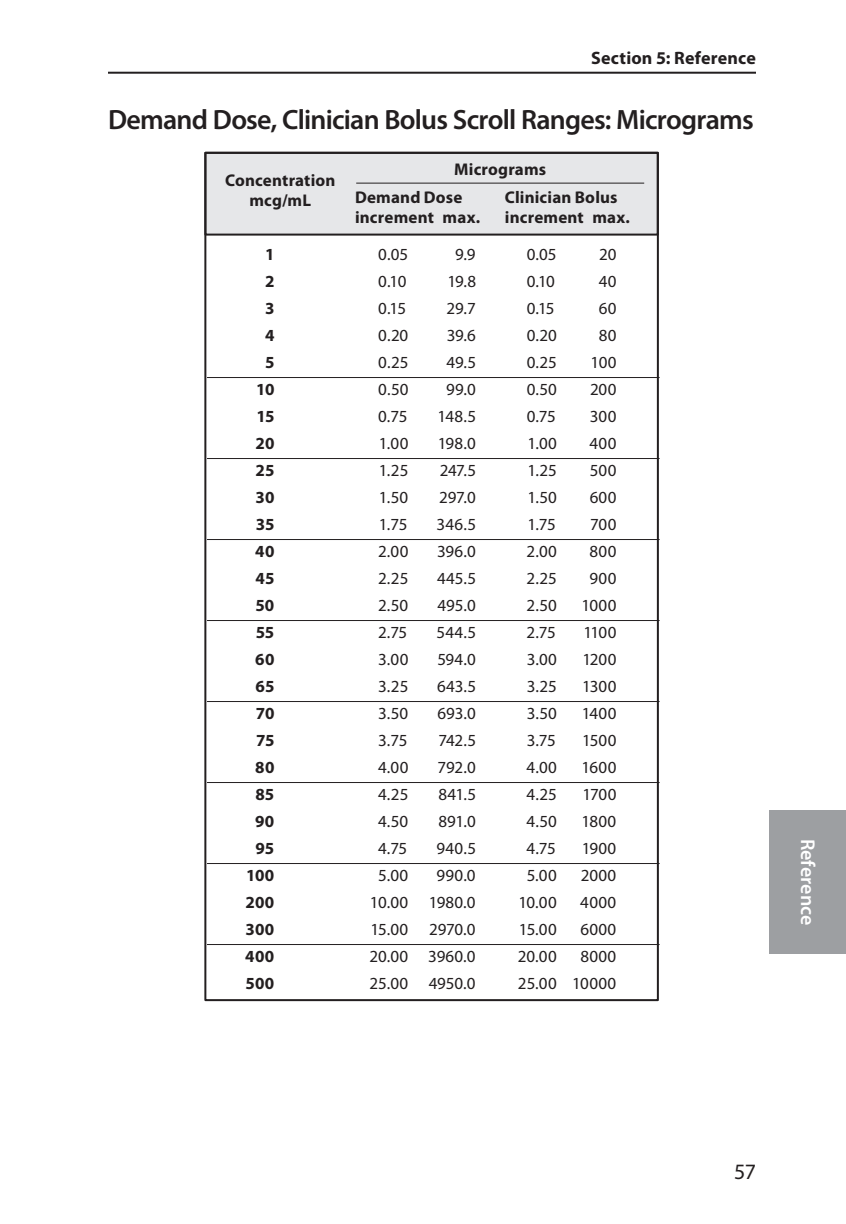
<style>
.page{position:relative;width:846px;height:1224px;background:#fff}
.page>*{position:absolute;margin:0;border:0;box-sizing:border-box;transform-origin:0 0}
.Head_2_next_col{font:600 28px "Myriad Pro";letter-spacing:-.025em;color:#231f20}
.t1{font:22px "Myriad Pro";color:#231f20}
.t2{font:600 20px "Myriad Pro";color:#fff}
.t3{font:700 18px "Myriad Pro";letter-spacing:.01em;color:#231f20}
.t4{font:17px "Myriad Pro";letter-spacing:.005em;color:#231f20}
.t5{font:700 17px/20px "Myriad Pro";letter-spacing:.01em;color:#231f20}
.t6{font:17px "Myriad Pro";letter-spacing:.025em;color:#231f20}
</style>
<div class="page">
<hr style="left:108px;top:72px;width:648px;height:2px;background:#231f20">
<div style="left:769px;top:810px;width:77px;height:144px;background:#9d9fa2"></div>
<div style="left:205px;top:153px;width:453px;height:82px;background:#e6e7e9"></div>
<div style="left:204px;top:152px;width:455px;height:84px;border:2px solid #231f20"></div>
<hr style="left:356px;top:183px;width:288px;height:1px;background:#231f20">
<div style="left:204px;top:152px;width:455px;height:849px;border:2px solid #231f20"></div>
<hr style="left:207px;top:377px;width:453px;height:1px;background:#231f20">
<hr style="left:207px;top:458px;width:453px;height:1px;background:#231f20">
<hr style="left:207px;top:539px;width:453px;height:1px;background:#231f20">
<hr style="left:207px;top:620px;width:453px;height:1px;background:#231f20">
<hr style="left:207px;top:701px;width:453px;height:1px;background:#231f20">
<hr style="left:207px;top:782px;width:453px;height:1px;background:#231f20">
<hr style="left:207px;top:863px;width:453px;height:1px;background:#231f20">
<hr style="left:207px;top:944px;width:453px;height:1px;background:#231f20">
<p class="t3" style="left:591px;top:46px;width:166px">Section 5: Reference</p>
<p class="Head_2_next_col" style="left:108px;top:102px;width:647px">Demand Dose, Clinician Bolus Scroll Ranges: Micrograms</p>
<p class="t5" style="left:454px;top:159px;width:94px">Micrograms</p>
<p class="t5" style="left:225px;top:170px;width:112px;text-align:center">Concentration mcg/mL</p>
<p class="t5" style="left:265px;top:244px;width:11px">1</p>
<p class="t4" style="left:378px;top:244px;width:31px">0.05</p>
<p class="t4" style="left:455px;top:244px;width:22px">9.9</p>
<p class="t4" style="left:527px;top:244px;width:31px">0.05</p>
<p class="t4" style="left:599px;top:244px;width:19px">20</p>
<p class="t5" style="left:265px;top:271px;width:11px">2</p>
<p class="t4" style="left:378px;top:271px;width:30px">0.10</p>
<p class="t4" style="left:447px;top:271px;width:30px">19.8</p>
<p class="t4" style="left:527px;top:271px;width:30px">0.10</p>
<p class="t4" style="left:599px;top:271px;width:19px">40</p>
<p class="t5" style="left:265px;top:298px;width:11px">3</p>
<p class="t4" style="left:378px;top:298px;width:29px">0.15</p>
<p class="t4" style="left:447px;top:298px;width:31px">29.7</p>
<p class="t4" style="left:527px;top:298px;width:29px">0.15</p>
<p class="t4" style="left:599px;top:298px;width:19px">60</p>
<p class="t5" style="left:265px;top:325px;width:11px">4</p>
<p class="t4" style="left:378px;top:325px;width:32px">0.20</p>
<p class="t4" style="left:447px;top:325px;width:31px">39.6</p>
<p class="t4" style="left:527px;top:325px;width:32px">0.20</p>
<p class="t4" style="left:599px;top:325px;width:19px">80</p>
<p class="t5" style="left:265px;top:352px;width:11px">5</p>
<p class="t4" style="left:378px;top:352px;width:32px">0.25</p>
<p class="t4" style="left:447px;top:352px;width:31px">49.5</p>
<p class="t4" style="left:527px;top:352px;width:32px">0.25</p>
<p class="t4" style="left:591px;top:352px;width:27px">100</p>
<p class="t5" style="left:256px;top:379px;width:20px">10</p>
<p class="t4" style="left:378px;top:379px;width:32px">0.50</p>
<p class="t4" style="left:446px;top:379px;width:31px">99.0</p>
<p class="t4" style="left:527px;top:379px;width:32px">0.50</p>
<p class="t4" style="left:590px;top:379px;width:28px">200</p>
<p class="t5" style="left:256px;top:406px;width:20px">15</p>
<p class="t4" style="left:378px;top:406px;width:31px">0.75</p>
<p class="t4" style="left:438px;top:406px;width:40px">148.5</p>
<p class="t4" style="left:527px;top:406px;width:31px">0.75</p>
<p class="t4" style="left:590px;top:406px;width:28px">300</p>
<p class="t5" style="left:256px;top:433px;width:20px">20</p>
<p class="t4" style="left:379px;top:433px;width:31px">1.00</p>
<p class="t4" style="left:438px;top:433px;width:40px">198.0</p>
<p class="t4" style="left:527px;top:433px;width:31px">1.00</p>
<p class="t4" style="left:590px;top:433px;width:28px">400</p>
<p class="t5" style="left:256px;top:460px;width:20px">25</p>
<p class="t4" style="left:379px;top:460px;width:31px">1.25</p>
<p class="t4" style="left:440px;top:460px;width:38px">247.5</p>
<p class="t4" style="left:527px;top:460px;width:31px">1.25</p>
<p class="t4" style="left:590px;top:460px;width:28px">500</p>
<p class="t5" style="left:256px;top:487px;width:20px">30</p>
<p class="t4" style="left:379px;top:487px;width:31px">1.50</p>
<p class="t4" style="left:439px;top:487px;width:38px">297.0</p>
<p class="t4" style="left:527px;top:487px;width:31px">1.50</p>
<p class="t4" style="left:590px;top:487px;width:28px">600</p>
<p class="t5" style="left:256px;top:514px;width:20px">35</p>
<p class="t4" style="left:379px;top:514px;width:30px">1.75</p>
<p class="t4" style="left:437px;top:514px;width:41px">346.5</p>
<p class="t4" style="left:527px;top:514px;width:30px">1.75</p>
<p class="t4" style="left:590px;top:514px;width:28px">700</p>
<p class="t5" style="left:255px;top:541px;width:21px">40</p>
<p class="t4" style="left:378px;top:541px;width:32px">2.00</p>
<p class="t4" style="left:437px;top:541px;width:40px">396.0</p>
<p class="t4" style="left:527px;top:541px;width:32px">2.00</p>
<p class="t4" style="left:590px;top:541px;width:28px">800</p>
<p class="t5" style="left:256px;top:568px;width:20px">45</p>
<p class="t4" style="left:378px;top:568px;width:32px">2.25</p>
<p class="t4" style="left:437px;top:568px;width:41px">445.5</p>
<p class="t4" style="left:527px;top:568px;width:32px">2.25</p>
<p class="t4" style="left:590px;top:568px;width:28px">900</p>
<p class="t5" style="left:255px;top:595px;width:20px">50</p>
<p class="t4" style="left:378px;top:595px;width:32px">2.50</p>
<p class="t4" style="left:438px;top:595px;width:40px">495.0</p>
<p class="t4" style="left:526px;top:595px;width:32px">2.50</p>
<p class="t4" style="left:581px;top:595px;width:37px">1000</p>
<p class="t5" style="left:256px;top:622px;width:20px">55</p>
<p class="t4" style="left:378px;top:622px;width:31px">2.75</p>
<p class="t4" style="left:436px;top:622px;width:41px">544.5</p>
<p class="t4" style="left:527px;top:622px;width:31px">2.75</p>
<p class="t4" style="left:583px;top:622px;width:35px">1100</p>
<p class="t5" style="left:255px;top:649px;width:21px">60</p>
<p class="t4" style="left:378px;top:649px;width:32px">3.00</p>
<p class="t4" style="left:437px;top:649px;width:40px">594.0</p>
<p class="t4" style="left:527px;top:649px;width:32px">3.00</p>
<p class="t4" style="left:582px;top:649px;width:36px">1200</p>
<p class="t5" style="left:256px;top:676px;width:20px">65</p>
<p class="t4" style="left:378px;top:676px;width:32px">3.25</p>
<p class="t4" style="left:437px;top:676px;width:41px">643.5</p>
<p class="t4" style="left:527px;top:676px;width:32px">3.25</p>
<p class="t4" style="left:582px;top:676px;width:36px">1300</p>
<p class="t5" style="left:256px;top:703px;width:20px">70</p>
<p class="t4" style="left:378px;top:703px;width:32px">3.50</p>
<p class="t4" style="left:438px;top:703px;width:40px">693.0</p>
<p class="t4" style="left:527px;top:703px;width:32px">3.50</p>
<p class="t4" style="left:582px;top:703px;width:36px">1400</p>
<p class="t5" style="left:256px;top:730px;width:20px">75</p>
<p class="t4" style="left:378px;top:730px;width:31px">3.75</p>
<p class="t4" style="left:439px;top:730px;width:39px">742.5</p>
<p class="t4" style="left:527px;top:730px;width:31px">3.75</p>
<p class="t4" style="left:582px;top:730px;width:36px">1500</p>
<p class="t5" style="left:255px;top:757px;width:21px">80</p>
<p class="t4" style="left:378px;top:757px;width:32px">4.00</p>
<p class="t4" style="left:438px;top:757px;width:40px">792.0</p>
<p class="t4" style="left:527px;top:757px;width:32px">4.00</p>
<p class="t4" style="left:582px;top:757px;width:36px">1600</p>
<p class="t5" style="left:255px;top:784px;width:20px">85</p>
<p class="t4" style="left:378px;top:784px;width:32px">4.25</p>
<p class="t4" style="left:438px;top:784px;width:39px">841.5</p>
<p class="t4" style="left:527px;top:784px;width:32px">4.25</p>
<p class="t4" style="left:583px;top:784px;width:35px">1700</p>
<p class="t5" style="left:255px;top:811px;width:21px">90</p>
<p class="t4" style="left:378px;top:811px;width:32px">4.50</p>
<p class="t4" style="left:438px;top:811px;width:39px">891.0</p>
<p class="t4" style="left:527px;top:811px;width:32px">4.50</p>
<p class="t4" style="left:582px;top:811px;width:36px">1800</p>
<p class="t5" style="left:256px;top:838px;width:20px">95</p>
<p class="t4" style="left:378px;top:838px;width:31px">4.75</p>
<p class="t4" style="left:437px;top:838px;width:41px">940.5</p>
<p class="t4" style="left:527px;top:838px;width:31px">4.75</p>
<p class="t4" style="left:582px;top:838px;width:36px">1900</p>
<p class="t5" style="left:246px;top:865px;width:30px">100</p>
<p class="t4" style="left:378px;top:865px;width:32px">5.00</p>
<p class="t4" style="left:437px;top:865px;width:41px">990.0</p>
<p class="t4" style="left:527px;top:865px;width:32px">5.00</p>
<p class="t4" style="left:581px;top:865px;width:37px">2000</p>
<p class="t5" style="left:246px;top:892px;width:30px">200</p>
<p class="t4" style="left:370px;top:892px;width:107px">10.00 1980.0</p>
<p class="t4" style="left:519px;top:892px;width:40px">10.00</p>
<p class="t4" style="left:580px;top:892px;width:37px">4000</p>
<p class="t5" style="left:246px;top:919px;width:30px">300</p>
<p class="t4" style="left:370px;top:919px;width:107px">15.00 2970.0</p>
<p class="t4" style="left:519px;top:919px;width:39px">15.00</p>
<p class="t4" style="left:580px;top:919px;width:37px">6000</p>
<p class="t5" style="left:245px;top:946px;width:30px">400</p>
<p class="t4" style="left:369px;top:946px;width:108px">20.00 3960.0</p>
<p class="t4" style="left:518px;top:946px;width:40px">20.00</p>
<p class="t4" style="left:580px;top:946px;width:37px">8000</p>
<p class="t5" style="left:246px;top:973px;width:30px">500</p>
<p class="t4" style="left:369px;top:973px;width:108px">25.00 4950.0</p>
<p class="t6" style="left:518px;top:973px;width:100px">25.00 10000</p>
<p class="t5" style="left:355px;top:186px;width:127px">Demand Dose increment max.</p>
<p class="t5" style="left:505px;top:186px;width:127px">Clinician Bolus increment max.</p>
<p class="t2" style="left:820px;top:839px;width:88px;rotate:90deg">Reference</p>
<p class="t1" style="left:734px;top:1158px;width:23px">57</p>
</div>
